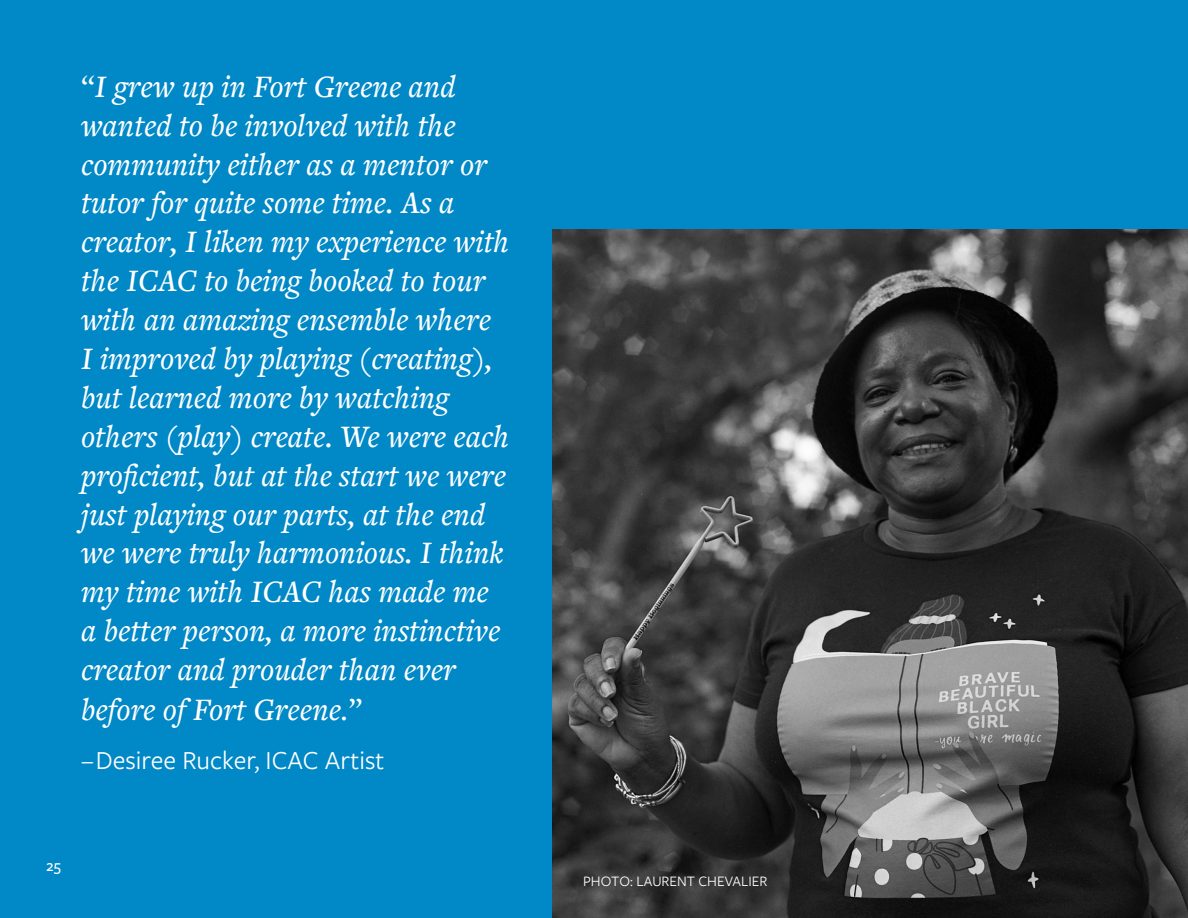
<style>
.page{position:relative;width:1188px;height:918px;background:#0088c7}
.page>*{position:absolute;margin:0;border:0;box-sizing:border-box;transform-origin:0 0}
.t1{font:italic 500 32.4px/39px "Freight Text Pro";color:#fff}
.t2{font:27px "Freight Sans Pro";color:#fff}
.t3{font:500 16.5px "Freight Sans Pro";color:#fff}
.t4{font:15px "Freight Sans Pro";color:#fff}
.s1{font-weight:400;font-style:normal}
.s2{font-weight:400}
.s3{font-family:"Freight Text Pro"}
</style>
<div class="page">
<img style="left:553px;top:230px;width:635px;height:688px">
<p class="t1" style="left:81px;top:66px;width:430px"><span class="s1">“</span>I grew up in Fort Greene and wanted to be involved with the community either as a mentor or tutor for quite some time. As a creator, I liken my experience with the ICAC to being booked to tour with an amazing ensemble where<br>I improved by playing (creating), but learned more by watching others (play) create. We were each proficient, but at the start we were just playing our parts, at the end we were truly harmonious. I think my time with ICAC has made me a better person, a more instinctive creator and prouder than ever before of Fort Greene<span class="s2">.</span><span class="s1">”</span></p>
<p class="t2" style="left:81px;top:743px;width:305px"><span class="s3">–</span> Desiree Rucker, ICAC Artist</p>
<p class="t3" style="left:46px;top:854px;width:16px">25</p>
<p class="t4" style="left:583px;top:871px;width:186px">PHOTO: LAURENT CHEVALIER</p>
</div>
